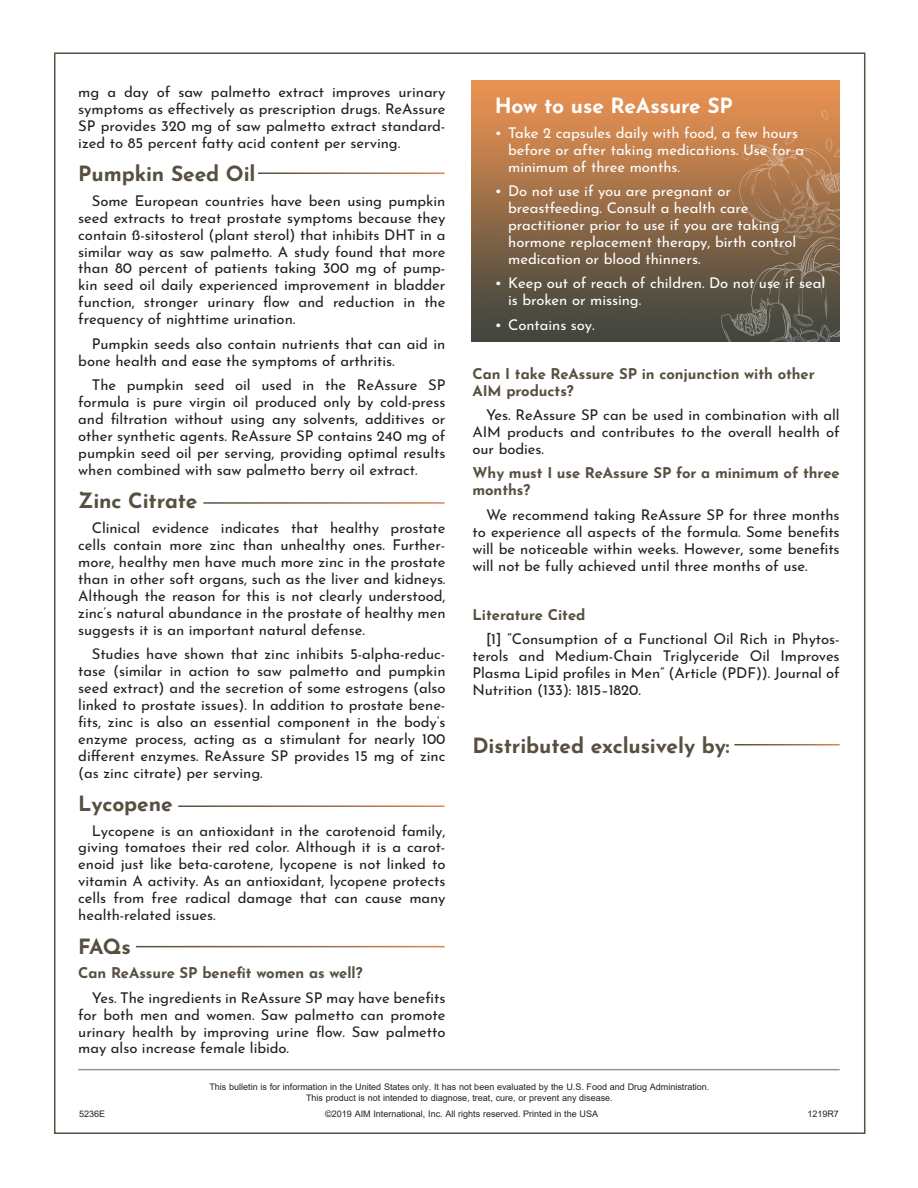
<style>
.page{position:relative;width:918px;height:1188px;background:#fff}
.page>*{position:absolute;margin:0;border:0;box-sizing:border-box;transform-origin:0 0}
.DS_subhead{font:700 21px "Josefin Sans";letter-spacing:-.005em;color:#575041}
.subhead_over_solid_b{font:700 21px "Josefin Sans";letter-spacing:-.005em;color:#fff}
.DS_body_copy{font:14.85px/17px "Josefin Sans";letter-spacing:-.005em;color:#231f20;text-align:justify}
.bullets_in_solid_box{font:14.85px/17px "Josefin Sans";letter-spacing:-.005em;color:#fff}
.green_questions_no_i{font:700 14.85px/17px "Josefin Sans";letter-spacing:-.005em;color:#575041}
.t1{font:9px/11.2px "Arial";color:#231f20;text-align:center}
</style>
<div class="page">
<hr style="left:78px;top:1069px;width:762px;height:1px;background:#939598">
<img style="left:472px;top:81px;width:368px;height:261px">
<img style="left:715px;top:103px;width:125px;height:238px">
<p class="DS_body_copy" style="left:78px;top:81px;width:369px">mg a day of saw palmetto extract improves urinary symptoms as effectively as prescription drugs. ReAssure SP provides 320 mg of saw palmetto extract standard&shy;ized to 85 percent fatty acid content per serving.</p>
<p class="DS_subhead" style="left:78px;top:155px;width:179px">Pumpkin Seed Oil</p>
<p class="DS_body_copy" style="left:78px;top:190px;width:369px;text-indent:14px">Some European countries have been using pumpkin seed extracts to treat prostate symptoms because they contain ß-sitosterol (plant sterol) that inhibits DHT in a similar way as saw palmetto. A study found that more than 80 percent of patients taking 300 mg of pump&shy;kin seed oil daily experienced improvement in bladder function, stronger urinary flow and reduction in the frequency of nighttime urination.</p>
<p class="DS_body_copy" style="left:78px;top:333px;width:369px;text-indent:14px">Pumpkin seeds also contain nutrients that can aid in bone health and ease the symptoms of arthritis.</p>
<p class="DS_body_copy" style="left:78px;top:375px;width:369px;text-indent:14px">The pumpkin seed oil used in the ReAssure SP formula is pure virgin oil produced only by cold-press and filtration without using any solvents, additives or other synthetic agents. ReAssure SP contains 240 mg of pumpkin seed oil per serving, providing optimal results when combined with saw palmetto berry oil extract.</p>
<p class="DS_subhead" style="left:78px;top:482px;width:121px">Zinc Citrate</p>
<p class="DS_body_copy" style="left:78px;top:517px;width:369px;text-indent:14px">Clinical evidence indicates that healthy prostate cells contain more zinc than unhealthy ones. Further&shy;more, healthy men have much more zinc in the prostate than in other soft organs, such as the liver and kidneys.<br>Although the reason for this is not clearly understood, zinc’s natural abundance in the prostate of healthy men suggests it is an important natural defense.</p>
<p class="DS_body_copy" style="left:78px;top:643px;width:369px;text-indent:14px">Studies have shown that zinc inhibits 5-alpha-reduc&shy;tase (similar in action to saw palmetto and pumpkin seed extract) and the secretion of some estrogens (also linked to prostate issues). In addition to prostate bene&shy;fits, zinc is also an essential component in the body’s enzyme process, acting as a stimulant for nearly 100 different enzymes. ReAssure SP provides 15 mg of zinc (as zinc citrate) per serving.</p>
<p class="DS_subhead" style="left:78px;top:785px;width:96px">Lycopene</p>
<p class="DS_body_copy" style="left:78px;top:820px;width:369px;text-indent:14px">Lycopene is an antioxidant in the carotenoid family, giving tomatoes their red color. Although it is a carot&shy;enoid just like beta-carotene, lycopene is not linked to vitamin A activity. As an antioxidant, lycopene protects cells from free radical damage that can cause many health-related issues.</p>
<p class="DS_subhead" style="left:78px;top:928px;width:54px">FAQs</p>
<p class="green_questions_no_i" style="left:78px;top:962px;width:286px">Can ReAssure SP benefit women as well?</p>
<p class="DS_body_copy" style="left:78px;top:987px;width:369px;text-indent:14px">Yes. The ingredients in ReAssure SP may have benefits for both men and women. Saw palmetto can promote urinary health by improving urine flow. Saw palmetto may also increase female libido.</p>
<p class="subhead_over_solid_b" style="left:495px;top:87px;width:240px">How to use ReAssure SP</p>
<p class="bullets_in_solid_box" style="left:508px;top:122px;width:298px;text-indent:-14px">• Take 2 capsules daily with food, a few hours before or after taking medications. Use for a minimum of three months.</p>
<p class="bullets_in_solid_box" style="left:508px;top:181px;width:290px;text-indent:-14px">• Do not use if you are pregnant or breastfeeding. Consult a health care practitioner prior to use if you are taking hormone replacement therapy, birth control medication or blood thinners.</p>
<p class="bullets_in_solid_box" style="left:508px;top:273px;width:319px;text-indent:-14px">• Keep out of reach of children. Do not use if seal is broken or missing.</p>
<p class="bullets_in_solid_box" style="left:495px;top:314px;width:101px">• Contains soy.</p>
<p class="green_questions_no_i" style="left:472px;top:363px;width:344px">Can I take ReAssure SP in conjunction with other<br>AIM products?</p>
<p class="DS_body_copy" style="left:472px;top:405px;width:369px;text-indent:14px">Yes. ReAssure SP can be used in combination with all AIM products and contributes to the overall health of our bodies.</p>
<p class="green_questions_no_i" style="left:472px;top:463px;width:369px">Why must I use ReAssure SP for a minimum of three months?</p>
<p class="DS_body_copy" style="left:472px;top:504px;width:369px;text-indent:14px">We recommend taking ReAssure SP for three months to experience all aspects of the formula. Some benefits will be noticeable within weeks. However, some benefits will not be fully achieved until three months of use.</p>
<p class="green_questions_no_i" style="left:472px;top:604px;width:114px">Literature Cited</p>
<p class="DS_body_copy" style="left:472px;top:628px;width:369px;text-indent:14px">[1] “Consumption of a Functional Oil Rich in Phytos&shy;terols and Medium-Chain Triglyceride Oil Improves Plasma Lipid profiles in Men” (Article (PDF)). Journal of Nutrition (133): 1815–1820.</p>
<p class="DS_subhead" style="left:472px;top:727px;width:259px">Distributed exclusively by:</p>
<p class="t1" style="left:209px;top:1081px;width:502px">This bulletin is for information in the United States only. It has not been evaluated by the U.S. Food and Drug Administration.<br>This product is not intended to diagnose, treat, cure, or prevent any disease.</p>
<p class="t1" style="left:79px;top:1108px;width:28px">5236E</p>
<p class="t1" style="left:325px;top:1108px;width:274px">©2019 AIM International, Inc. All rights reserved. Printed in the USA</p>
<p class="t1" style="left:807px;top:1108px;width:33px">1219R7</p>
</div>
